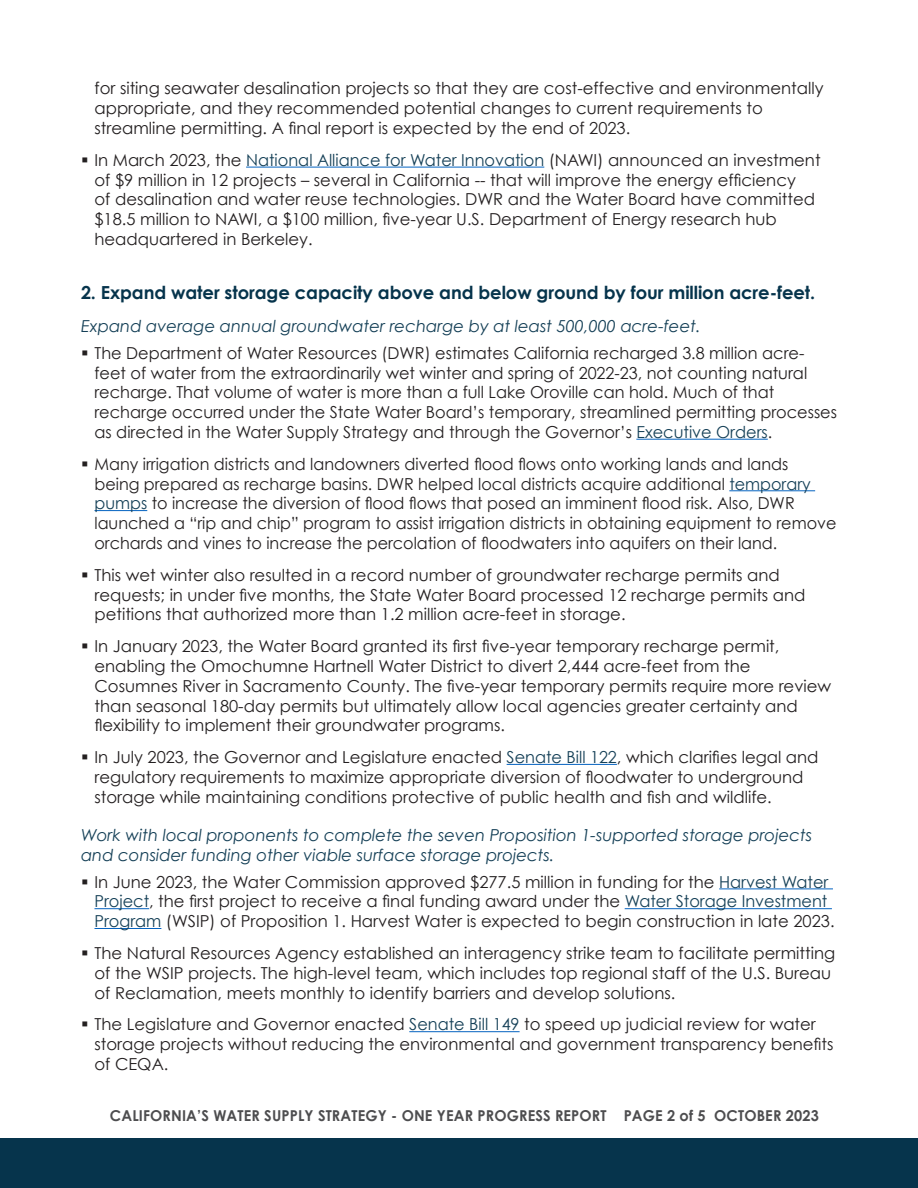
<style>
.page{position:relative;width:918px;height:1188px;background:#fff}
.page>*{position:absolute;margin:0;border:0;box-sizing:border-box;transform-origin:0 0}
.t1{font:700 18px "Century Gothic";letter-spacing:-.005em;color:#06344c}
.t2{font:16.5px/19.8px "Century Gothic";color:#231f20}
.Goal_text{font:italic 16.5px/19.8px "Century Gothic";color:#154057}
.t3{font:700 15px "Century Gothic";letter-spacing:.01em;color:#4d4d4f}
.s1{color:#154057}
</style>
<div class="page">
<div style="left:0;top:1138px;width:918px;height:50px;background:#06344c"></div>
<hr style="left:246px;top:167px;width:298px;height:1px;background:#0563c1">
<hr style="left:636px;top:439px;width:132px;height:1px;background:#0563c1">
<hr style="left:729px;top:490px;width:86px;height:1px;background:#0563c1">
<hr style="left:94px;top:510px;width:53px;height:1px;background:#0563c1">
<hr style="left:507px;top:764px;width:110px;height:1px;background:#0563c1">
<hr style="left:719px;top:888px;width:114px;height:1px;background:#0563c1">
<hr style="left:94px;top:908px;width:55px;height:1px;background:#0563c1">
<hr style="left:625px;top:908px;width:207px;height:1px;background:#0563c1">
<hr style="left:94px;top:928px;width:67px;height:1px;background:#0563c1">
<hr style="left:409px;top:1031px;width:111px;height:1px;background:#0563c1">
<p class="t2" style="left:94px;top:78px;width:731px">for siting seawater desalination projects so that they are cost-effective and environmentally appropriate, and they recommended potential changes to current requirements to streamline permitting. A final report is expected by the end of 2023.</p>
<p class="t2" style="left:94px;top:150px;width:728px;text-indent:-14px">▪ In March 2023, the <span class="s1">National Alliance for Water Innovation</span> (NAWI) announced an investment of $9 million in 12 projects – several in California -- that will improve the energy efficiency<br>of desalination and water reuse technologies. DWR and the Water Board have committed $18.5 million to NAWI, a $100 million, five-year U.S. Department of Energy research hub headquartered in Berkeley.</p>
<p class="t1" style="left:81px;top:279px;width:736px">2. Expand water storage capacity above and below ground by four million acre-feet.</p>
<p class="Goal_text" style="left:81px;top:316px;width:621px">Expand average annual groundwater recharge by at least 500,000 acre-feet.</p>
<p class="t2" style="left:94px;top:343px;width:744px;text-indent:-14px">▪ The Department of Water Resources (DWR) estimates California recharged 3.8 million acre&shy;feet of water from the extraordinarily wet winter and spring of 2022-23, not counting natural recharge. That volume of water is more than a full Lake Oroville can hold. Much of that recharge occurred under the State Water Board’s temporary, streamlined permitting processes as directed in the Water Supply Strategy and through the Governor’s <span class="s1">Executive Orders</span>.</p>
<p class="t2" style="left:94px;top:454px;width:743px;text-indent:-14px">▪ Many irrigation districts and landowners diverted flood flows onto working lands and lands being prepared as recharge basins. DWR helped local districts acquire additional <span class="s1">temporary pumps</span> to increase the diversion of flood flows that posed an imminent flood risk. Also, DWR launched a “rip and chip” program to assist irrigation districts in obtaining equipment to remove orchards and vines to increase the percolation of floodwaters into aquifers on their land.</p>
<p class="t2" style="left:94px;top:565px;width:713px;text-indent:-14px">▪ This wet winter also resulted in a record number of groundwater recharge permits and requests; in under five months, the State Water Board processed 12 recharge permits and petitions that authorized more than 1.2 million acre-feet in storage.</p>
<p class="t2" style="left:94px;top:636px;width:738px;text-indent:-14px">▪ In January 2023, the Water Board granted its first five-year temporary recharge permit, enabling the Omochumne Hartnell Water District to divert 2,444 acre-feet from the Cosumnes River in Sacramento County. The five-year temporary permits require more review than seasonal 180-day permits but ultimately allow local agencies greater certainty and flexibility to implement their groundwater programs.</p>
<p class="t2" style="left:94px;top:747px;width:726px;text-indent:-14px">▪ In July 2023, the Governor and Legislature enacted <span class="s1">Senate Bill 122</span>, which clarifies legal and regulatory requirements to maximize appropriate diversion of floodwater to underground storage while maintaining conditions protective of public health and fish and wildlife.</p>
<p class="Goal_text" style="left:81px;top:825px;width:733px">Work with local proponents to complete the seven Proposition 1-supported storage projects and consider funding other viable surface storage projects.</p>
<p class="t2" style="left:94px;top:872px;width:742px;text-indent:-14px">▪ In June 2023, the Water Commission approved $277.5 million in funding for the <span class="s1">Harvest Water<br>Project</span>, the first project to receive a final funding award under the <span class="s1">Water Storage Investment<br>Program</span> (WSIP) of Proposition 1. Harvest Water is expected to begin construction in late 2023.</p>
<p class="t2" style="left:94px;top:943px;width:742px;text-indent:-14px">▪ The Natural Resources Agency established an interagency strike team to facilitate permitting of the WSIP projects. The high-level team, which includes top regional staff of the U.S. Bureau of Reclamation, meets monthly to identify barriers and develop solutions.</p>
<p class="t2" style="left:94px;top:1014px;width:741px;text-indent:-14px">▪ The Legislature and Governor enacted <span class="s1">Senate Bill 149</span> to speed up judicial review for water storage projects without reducing the environmental and government transparency benefits of CEQA.</p>
<p class="t3" style="left:110px;top:1104px;width:710px">CALIFORNIA’S WATER SUPPLY STRATEGY - ONE YEAR PROGRESS REPORT PAGE 2 of 5 OCTOBER 2023</p>
</div>
